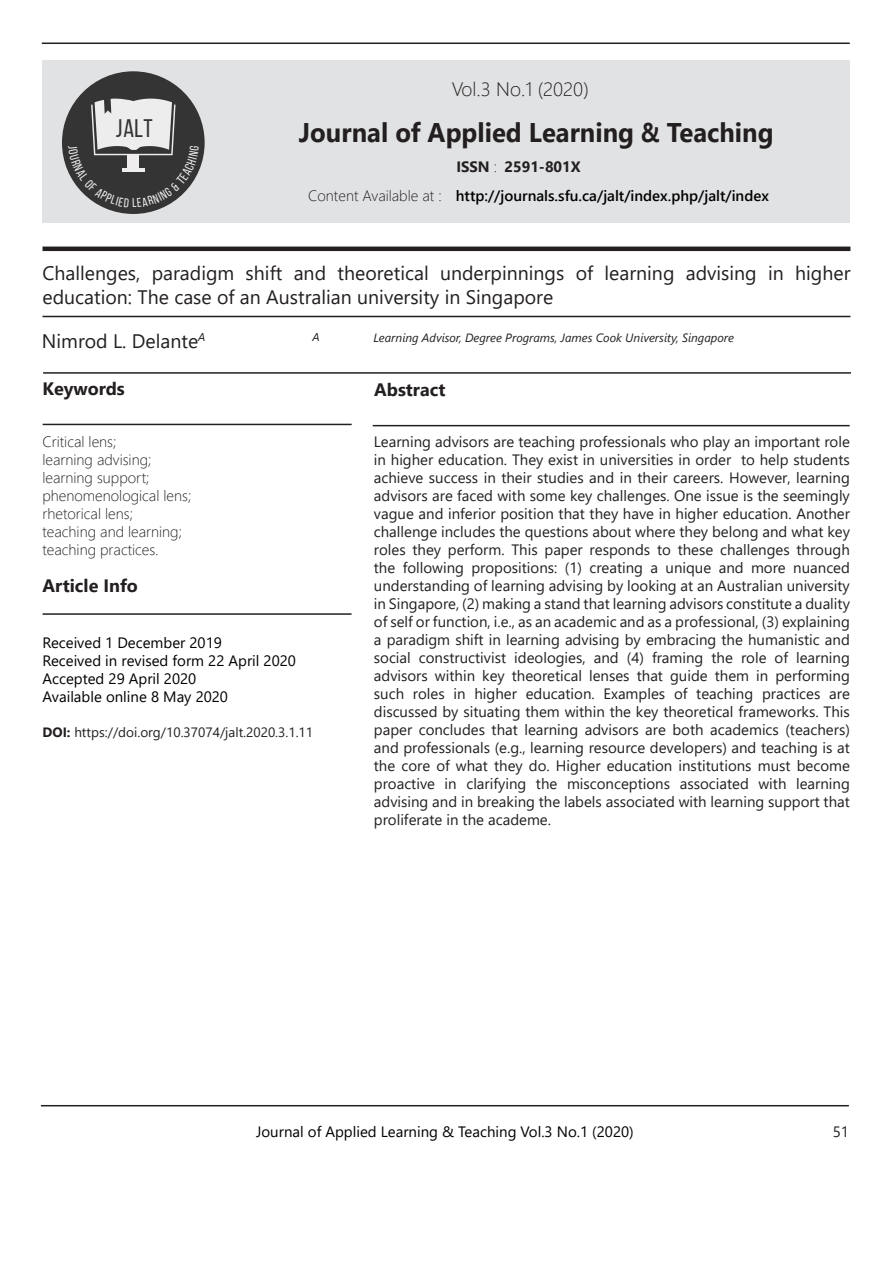
<style>
.page{position:relative;width:893px;height:1263px;background:#fff}
.page>*{position:absolute;margin:0;border:0;box-sizing:border-box;transform-origin:0 0}
.t1{font:700 27px "Segoe UI";color:#231f20;scale:.95 1}
.t2{font:25.5px "Bebas Neue";color:#343434}
.t3{font:19.5px/23.4px "Segoe UI";color:#231f20}
.t4{font:300 19.5px "Segoe UI";color:#231f20}
.t5{font:700 18px "Segoe UI";color:#231f20}
.t6{font:15px/18px "Segoe UI";color:#231f20;text-align:justify}
.t7{font:15px "Segoe UI";color:#000}
.t8{font:300 15px "Segoe UI";color:#231f20}
.t9{font:600 15px "Segoe UI";color:#000}
.t10{font:700 15px "Segoe UI";color:#231f20}
.t11{font:13.5px "Segoe UI";color:#231f20}
.t12{font:italic 12px "Segoe UI";color:#231f20}
.t13{font:italic 11.4px "Segoe UI";color:#231f20}
.s1{font-weight:300}
.s2{font-weight:700}
</style>
<div class="page">
<hr style="left:41px;top:1105px;width:808px;height:1px;background:#231f20">
<hr style="left:43px;top:316px;width:807px;height:1px;background:#231f20">
<hr style="left:43px;top:247px;width:807px;height:4px;background:#231f20">
<hr style="left:43px;top:372px;width:808px;height:2px;background:#231f20">
<hr style="left:43px;top:424px;width:309px;height:1px;background:#231f20">
<hr style="left:373px;top:425px;width:477px;height:1px;background:#231f20">
<hr style="left:43px;top:613px;width:309px;height:2px;background:#231f20">
<hr style="left:42px;top:43px;width:808px;height:1px;background:#231f20">
<div style="left:43px;top:61px;width:807px;height:162px;background:#e1e2e4"></div>
<div style="left:62px;top:71px;width:143px;height:143px;background:#343434;border-radius:50%"></div>
<svg style="left:68px;top:97px;width:131px;height:110px"></svg>
<p class="t2" style="left:116px;top:115px;width:38px">JALT</p>
<p class="t4" style="left:452px;top:71px;width:139px">Vol.3 No.1 (2020)</p>
<p class="t1" style="left:299px;top:107px;width:501px">Journal of Applied Learning &amp; Teaching</p>
<p class="t8" style="left:308px;top:182px;width:135px">Content Available at :</p>
<p class="t10" style="left:456px;top:153px;width:42px">ISSN <span class="s1">:</span></p>
<p class="t10" style="left:504px;top:153px;width:78px">2591-801X</p>
<p class="t9" style="left:456px;top:182px;width:315px">http://journals.sfu.ca/jalt/index.php/jalt/index</p>
<p class="t3" style="left:43px;top:260px;width:809px">Challenges, paradigm shift and theoretical underpinnings of learning advising in higher education: The case of an Australian university in Singapore</p>
<p class="t3" style="left:42px;top:327px;width:165px">Nimrod L. Delante<sup>A</sup></p>
<p class="t12" style="left:374px;top:327px;width:362px">Learning Advisor, Degree Programs, James Cook University, Singapore</p>
<p class="t5" style="left:43px;top:371px;width:84px">Keywords</p>
<p class="t5" style="left:374px;top:373px;width:73px">Abstract</p>
<p class="t8" style="left:43px;top:427px;width:75px">Critical lens;</p>
<p class="t8" style="left:43px;top:445px;width:110px">learning advising;</p>
<p class="t8" style="left:43px;top:463px;width:109px">learning support;</p>
<p class="t8" style="left:43px;top:481px;width:150px">phenomenological lens;</p>
<p class="t8" style="left:43px;top:499px;width:92px">rhetorical lens;</p>
<p class="t8" style="left:43px;top:517px;width:141px">teaching and learning;</p>
<p class="t8" style="left:43px;top:535px;width:118px">teaching practices.</p>
<p class="t13" style="left:312px;top:327px;width:9px">A</p>
<p class="t6" style="left:374px;top:431px;width:478px">Learning advisors are teaching professionals who play an important role in higher education. They exist in universities in order to help students achieve success in their studies and in their careers. However, learning advisors are faced with some key challenges. One issue is the seemingly vague and inferior position that they have in higher education. Another challenge includes the questions about where they belong and what key roles they perform. This paper responds to these challenges through the following propositions: (1) creating a unique and more nuanced understanding of learning advising by looking at an Australian university in Singapore, (2) making a stand that learning advisors constitute a duality of self or function, i.e., as an academic and as a professional, (3) explaining a paradigm shift in learning advising by embracing the humanistic and social constructivist ideologies, and (4) framing the role of learning advisors within key theoretical lenses that guide them in performing such roles in higher education. Examples of teaching practices are discussed by situating them within the key theoretical frameworks. This paper concludes that learning advisors are both academics (teachers) and professionals (e.g., learning resource developers) and teaching is at the core of what they do. Higher education institutions must become proactive in clarifying the misconceptions associated with learning advising and in breaking the labels associated with learning support that proliferate in the academe.</p>
<p class="t5" style="left:43px;top:569px;width:97px">Article Info</p>
<p class="t7" style="left:43px;top:629px;width:181px">Received 1 December 2019</p>
<p class="t7" style="left:43px;top:647px;width:255px">Received in revised form 22 April 2020</p>
<p class="t7" style="left:43px;top:665px;width:155px">Accepted 29 April 2020</p>
<p class="t7" style="left:43px;top:683px;width:187px">Available online 8 May 2020</p>
<p class="t11" style="left:43px;top:719px;width:272px"><span class="s2">DOI:</span> https://doi.org/10.37074/jalt.2020.3.1.11</p>
<p class="t7" style="left:256px;top:1118px;width:379px">Journal of Applied Learning &amp; Teaching Vol.3 No.1 (2020)</p>
<p class="t6" style="left:833px;top:1121px;width:18px">51</p>
</div>
